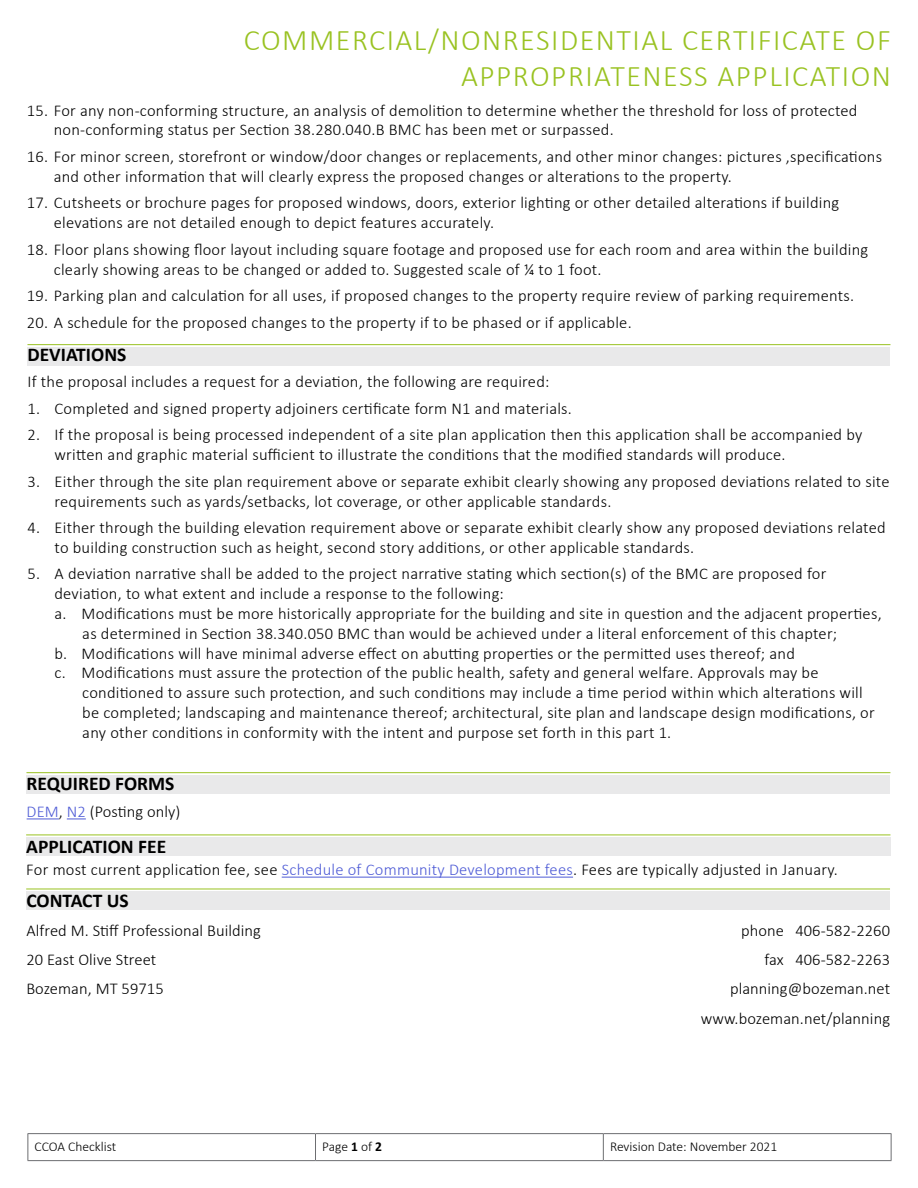
<style>
.page{position:relative;width:918px;height:1188px;background:#fff}
.page>*{position:absolute;margin:0;border:0;box-sizing:border-box;transform-origin:0 0}
.t1{font:300 30px/36px "Calibri";letter-spacing:.05em;color:#99c221;text-align:right}
.t2{font:700 19.5px "Calibri";color:#000}
.t3{font:300 16.5px/19.8px "Calibri";letter-spacing:.015em;color:#000}
.t4{font:300 13.5px "Calibri";color:#000}
.s1{color:#4f5cd6}
.s2{font-weight:700}
</style>
<div class="page">
<div style="left:26px;top:775px;width:864px;height:18px;background:#e9e9ea"></div>
<hr style="left:26px;top:772px;width:864px;height:1px;background:#99c221">
<div style="left:26px;top:891px;width:864px;height:19px;background:#e9e9ea"></div>
<hr style="left:26px;top:889px;width:864px;height:1px;background:#99c221">
<div style="left:27px;top:347px;width:863px;height:18px;background:#e9e9ea"></div>
<hr style="left:27px;top:344px;width:863px;height:1px;background:#99c221">
<div style="left:26px;top:837px;width:864px;height:19px;background:#e9e9ea"></div>
<hr style="left:26px;top:835px;width:864px;height:1px;background:#99c221">
<hr style="left:27px;top:819px;width:32px;height:1px;background:#4f5cd6">
<svg style="left:67px;top:819px;width:19px;height:1px"></svg>
<hr style="left:282px;top:877px;width:291px;height:1px;background:#4f5cd6">
<hr style="left:28px;top:1133px;width:288px;height:1px;background:#6d6e71">
<svg style="left:28px;top:1134px;width:1px;height:26px"></svg>
<hr style="left:316px;top:1133px;width:287px;height:1px;background:#6d6e71">
<svg style="left:315px;top:1134px;width:1px;height:26px"></svg>
<hr style="left:603px;top:1133px;width:289px;height:1px;background:#6d6e71">
<svg style="left:603px;top:1134px;width:1px;height:26px"></svg>
<svg style="left:891px;top:1134px;width:1px;height:26px"></svg>
<hr style="left:28px;top:1160px;width:288px;height:1px;background:#6d6e71">
<hr style="left:316px;top:1160px;width:287px;height:1px;background:#6d6e71">
<hr style="left:603px;top:1160px;width:289px;height:1px;background:#6d6e71">
<p class="t1" style="left:244px;top:21px;width:649px">COMMERCIAL/NONRESIDENTIAL CERTIFICATE OF<br>APPROPRIATENESS APPLICATION</p>
<p class="t3" style="left:54px;top:100px;width:805px;text-indent:-27px">15. For any non-conforming structure, an analysis of demolition to determine whether the threshold for loss of protected non-conforming status per Section 38.280.040.B BMC has been met or surpassed.</p>
<p class="t3" style="left:54px;top:146px;width:830px;text-indent:-27px">16. For minor screen, storefront or window/door changes or replacements, and other minor changes: pictures ,specifications and other information that will clearly express the proposed changes or alterations to the property.</p>
<p class="t3" style="left:54px;top:193px;width:787px;text-indent:-27px">17. Cutsheets or brochure pages for proposed windows, doors, exterior lighting or other detailed alterations if building elevations are not detailed enough to depict features accurately.</p>
<p class="t3" style="left:54px;top:239px;width:816px;text-indent:-27px">18. Floor plans showing floor layout including square footage and proposed use for each room and area within the building clearly showing areas to be changed or added to. Suggested scale of ¼ to 1 foot.</p>
<p class="t3" style="left:27px;top:286px;width:829px">19. Parking plan and calculation for all uses, if proposed changes to the property require review of parking requirements.</p>
<p class="t3" style="left:27px;top:312px;width:606px">20. A schedule for the proposed changes to the property if to be phased or if applicable.</p>
<h2 class="t2" style="left:27px;top:340px;width:100px">DEVIATIONS</h2>
<p class="t3" style="left:27px;top:372px;width:524px">If the proposal includes a request for a deviation, the following are required:</p>
<p class="t3" style="left:27px;top:398px;width:546px">1. Completed and signed property adjoiners certificate form N1 and materials.</p>
<p class="t3" style="left:54px;top:425px;width:809px;text-indent:-27px">2. If the proposal is being processed independent of a site plan application then this application shall be accompanied by written and graphic material sufficient to illustrate the conditions that the modified standards will produce.</p>
<p class="t3" style="left:54px;top:471px;width:837px;text-indent:-27px">3. Either through the site plan requirement above or separate exhibit clearly showing any proposed deviations related to site requirements such as yards/setbacks, lot coverage, or other applicable standards.</p>
<p class="t3" style="left:54px;top:518px;width:833px;text-indent:-27px">4. Either through the building elevation requirement above or separate exhibit clearly show any proposed deviations related to building construction such as height, second story additions, or other applicable standards.</p>
<p class="t3" style="left:54px;top:564px;width:773px;text-indent:-27px">5. A deviation narrative shall be added to the project narrative stating which section(s) of the BMC are proposed for deviation, to what extent and include a response to the following:</p>
<p class="t3" style="left:82px;top:603px;width:801px;text-indent:-28px">a. Modifications must be more historically appropriate for the building and site in question and the adjacent properties, as determined in Section 38.340.050 BMC than would be achieved under a literal enforcement of this chapter;</p>
<p class="t3" style="left:54px;top:643px;width:742px">b. Modifications will have minimal adverse effect on abutting properties or the permitted uses thereof; and</p>
<p class="t3" style="left:82px;top:663px;width:794px;text-indent:-28px">c. Modifications must assure the protection of the public health, safety and general welfare. Approvals may be conditioned to assure such protection, and such conditions may include a time period within which alterations will be completed; landscaping and maintenance thereof; architectural, site plan and landscape design modifications, or any other conditions in conformity with the intent and purpose set forth in this part 1.</p>
<h2 class="t2" style="left:27px;top:770px;width:149px">REQUIRED FORMS</h2>
<p class="t3" style="left:27px;top:801px;width:155px"><span class="s1">DEM</span>, <span class="s1">N2</span> (Posting only)</p>
<h2 class="t2" style="left:26px;top:832px;width:141px">APPLICATION FEE</h2>
<p class="t3" style="left:26px;top:859px;width:813px">For most current application fee, see <span class="s1">Schedule of Community Development fees</span>. Fees are typically adjusted in January.</p>
<h2 class="t2" style="left:26px;top:886px;width:104px">CONTACT US</h2>
<p class="t3" style="left:26px;top:916px;width:236px;line-height:29.2px">Alfred M. Stiff Professional Building<br>20 East Olive Street<br>Bozeman, MT 59715</p>
<p class="t3" style="left:701px;top:916px;width:191px;line-height:29.2px;text-align:right">phone 406-582-2260<br>fax 406-582-2263 planning@bozeman.net www.bozeman.net/planning</p>
<p class="t4" style="left:35px;top:1138px;width:83px">CCOA Checklist</p>
<p class="t4" style="left:322px;top:1138px;width:61px">Page <span class="s2">1</span> of <span class="s2">2</span></p>
<p class="t4" style="left:610px;top:1138px;width:169px">Revision Date: November 2021</p>
</div>
